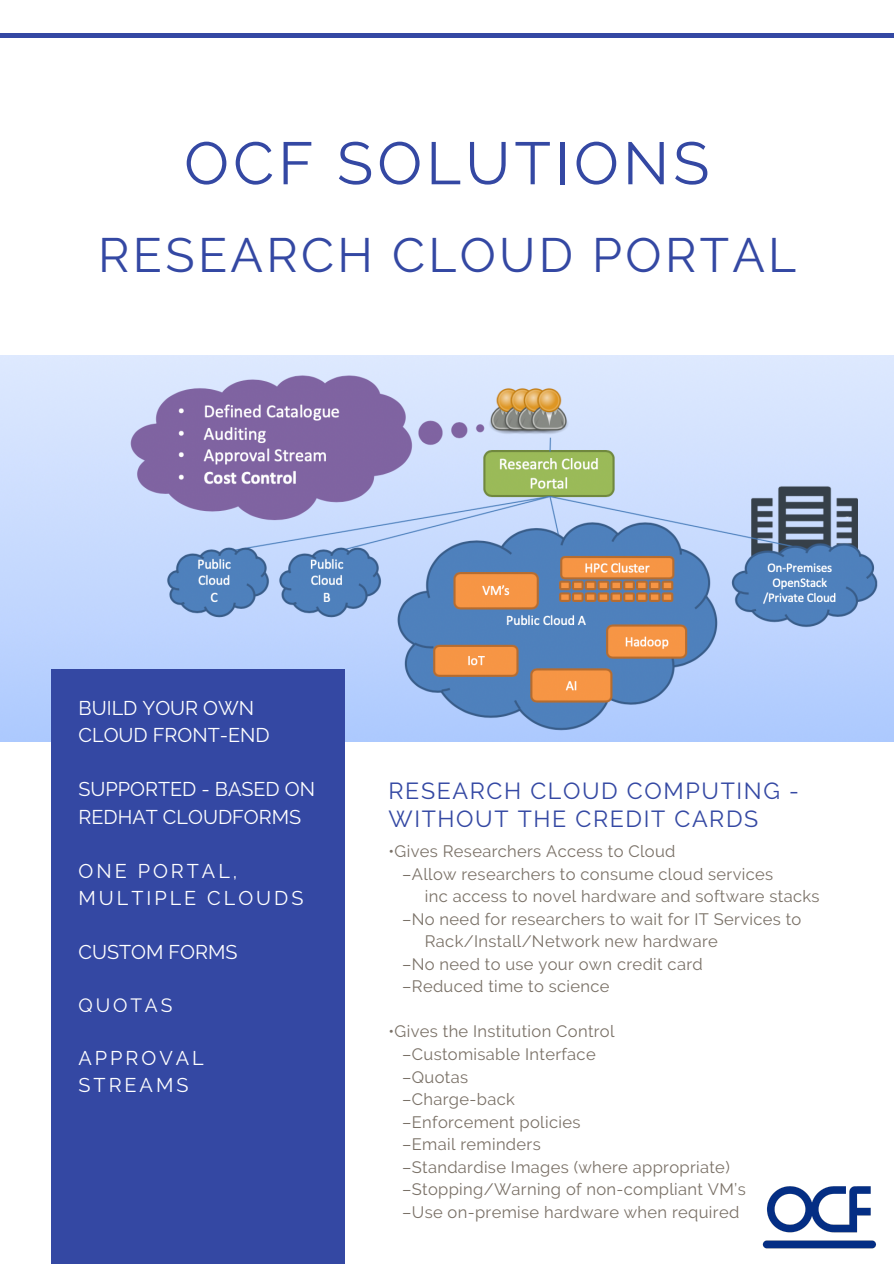
<style>
.page{position:relative;width:894px;height:1264px;background:#fff}
.page>*{position:absolute;margin:0;border:0;box-sizing:border-box;transform-origin:0 0}
.t1{font:59.55px "Raleway";letter-spacing:.07em;color:#3448a3}
.t2{font:48px "Raleway";letter-spacing:.07em;color:#3448a3}
.t3{font:23.25px/28.2px "Raleway";letter-spacing:.07em;color:#3448a3}
.t4{font:19.8px/27px "Raleway";color:#fff}
.t5{font:19.8px/27px "Raleway";letter-spacing:.15em;color:#fff}
.t6{font:19.2px "Raleway";letter-spacing:.15em;color:#fff}
.t7{font:16.5px/22.5px "Raleway";letter-spacing:.02em;color:#7a7167}
</style>
<div class="page">
<hr style="left:0;top:34px;width:893px;height:3px;background:#3448a3">
<img style="left:0;top:355px;width:893px;height:386px">
<div style="left:52px;top:669px;width:293px;height:594px;background:#3448a3"></div>
<img style="left:762px;top:1186px;width:114px;height:63px">
<h1 class="t1" style="left:184px;top:128px;width:526px">OCF SOLUTIONS</h1>
<h2 class="t2" style="left:98px;top:227px;width:699px">RESEARCH CLOUD PORTAL</h2>
<p class="t4" style="left:79px;top:695px;width:192px">BUILD YOUR OWN<br>CLOUD FRONT-END</p>
<p class="t4" style="left:79px;top:776px;width:238px">SUPPORTED - BASED ON<br>REDHAT CLOUDFORMS</p>
<p class="t5" style="left:79px;top:857px;width:226px">ONE PORTAL,<br>MULTIPLE CLOUDS</p>
<p class="t4" style="left:79px;top:938px;width:160px">CUSTOM FORMS</p>
<p class="t6" style="left:79px;top:993px;width:95px">QUOTAS</p>
<p class="t5" style="left:79px;top:1044px;width:127px">APPROVAL<br>STREAMS</p>
<h3 class="t3" style="left:388px;top:776px;width:412px">RESEARCH CLOUD COMPUTING -<br>WITHOUT THE CREDIT CARDS</h3>
<p class="t7" style="left:388px;top:840px;width:288px">•Gives Researchers Access to Cloud</p>
<p class="t7" style="left:402px;top:862px;width:372px">–Allow researchers to consume cloud services</p>
<p class="t7" style="left:424px;top:885px;width:396px">inc access to novel hardware and software stacks</p>
<p class="t7" style="left:402px;top:907px;width:400px">–No need for researchers to wait for IT Services to</p>
<p class="t7" style="left:424px;top:930px;width:294px">Rack/Install/Network new hardware</p>
<p class="t7" style="left:402px;top:952px;width:302px">–No need to use your own credit card</p>
<p class="t7" style="left:402px;top:975px;width:209px">–Reduced time to science</p>
<p class="t7" style="left:402px;top:1020px;width:345px;text-indent:-14px">•Gives the Institution Control<br>–Customisable Interface<br>–Quotas<br>–Charge-back<br>–Enforcement policies<br>–Email reminders<br>–Standardise Images (where appropriate) –Stopping/Warning of non-compliant VM’s –Use on-premise hardware when required</p>
</div>
